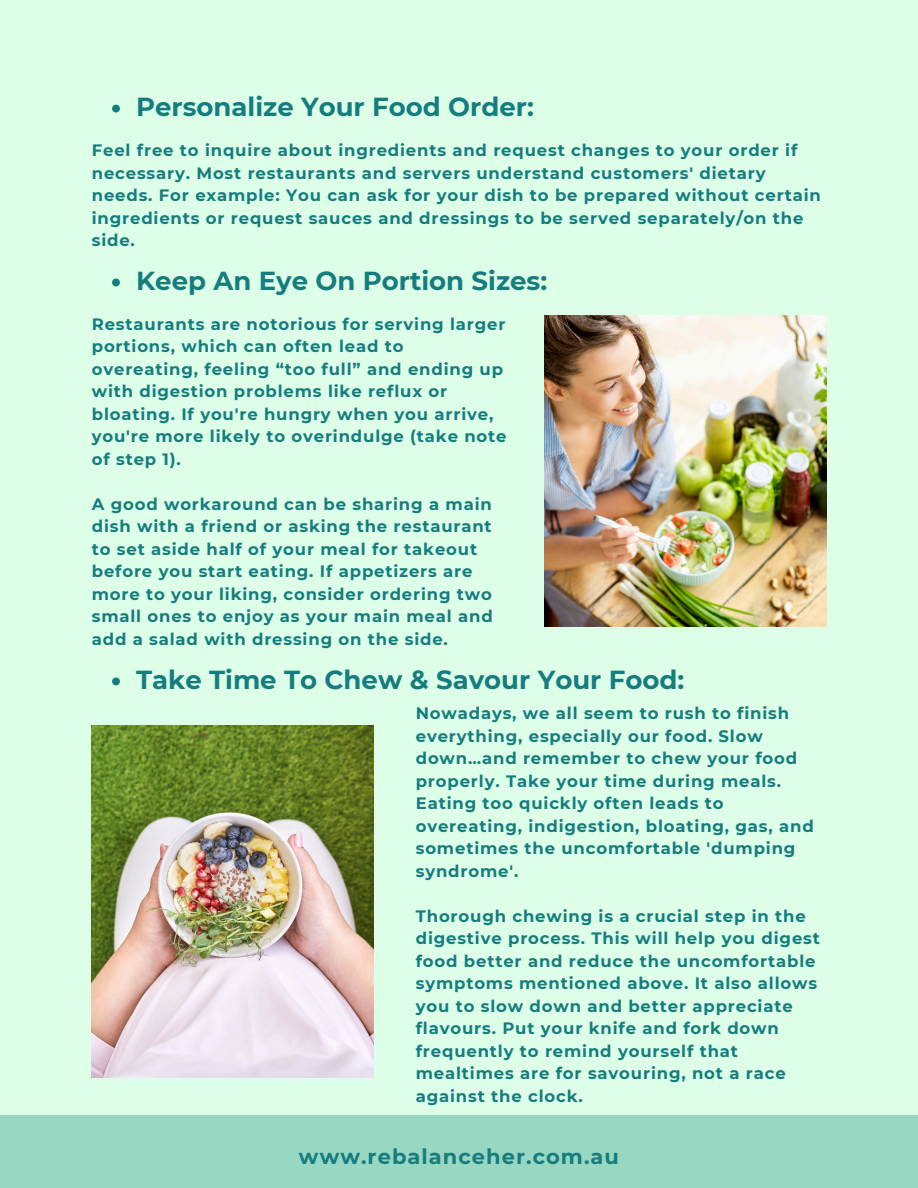
<style>
.page{position:relative;width:918px;height:1188px;background:#ddffe7}
.page>*{position:absolute;margin:0;border:0;box-sizing:border-box;transform-origin:0 0}
.t1{font:700 25.95px "Montserrat";color:#167d7f}
.t2{font:700 21px "Montserrat";letter-spacing:.05em;color:#167d7f}
.t3{font:700 16.5px/22.5px "Montserrat";letter-spacing:.05em;color:#167d7f}
</style>
<div class="page">
<img style="left:545px;top:315px;width:281px;height:312px">
<img style="left:92px;top:725px;width:281px;height:352px">
<div style="left:0;top:1115px;width:918px;height:73px;background:#98d7c2"></div>
<svg style="left:112px;top:105px;width:8px;height:8px"></svg>
<svg style="left:112px;top:279px;width:8px;height:7px"></svg>
<svg style="left:112px;top:677px;width:8px;height:8px"></svg>
<p class="t1" style="left:136px;top:91px;width:399px">Personalize Your Food Order:</p>
<p class="t3" style="left:92px;top:139px;width:731px">Feel free to inquire about ingredients and request changes to your order if necessary. Most restaurants and servers understand customers' dietary needs. For example: You can ask for your dish to be prepared without certain ingredients or request sauces and dressings to be served separately/on the side.</p>
<p class="t1" style="left:136px;top:265px;width:413px">Keep An Eye On Portion Sizes:</p>
<p class="t3" style="left:92px;top:313px;width:416px">Restaurants are notorious for serving larger portions, which can often lead to overeating, feeling “too full” and ending up with digestion problems like reflux or bloating. If you're hungry when you arrive, you're more likely to overindulge (take note of step 1).</p>
<p class="t3" style="left:92px;top:493px;width:402px">A good workaround can be sharing a main dish with a friend or asking the restaurant to set aside half of your meal for takeout before you start eating. If appetizers are more to your liking, consider ordering two small ones to enjoy as your main meal and add a salad with dressing on the side.</p>
<p class="t1" style="left:136px;top:664px;width:550px">Take Time To Chew &amp; Savour Your Food:</p>
<p class="t3" style="left:416px;top:702px;width:400px">Nowadays, we all seem to rush to finish everything, especially our food. Slow down…and remember to chew your food properly. Take your time during meals.<br>Eating too quickly often leads to overeating, indigestion, bloating, gas, and sometimes the uncomfortable 'dumping syndrome'.</p>
<p class="t3" style="left:416px;top:905px;width:406px">Thorough chewing is a crucial step in the digestive process. This will help you digest food better and reduce the uncomfortable symptoms mentioned above. It also allows you to slow down and better appreciate flavours. Put your knife and fork down frequently to remind yourself that mealtimes are for savouring, not a race against the clock.</p>
<h2 class="t2" style="left:299px;top:1143px;width:322px">www.rebalanceher.com.au</h2>
</div>
